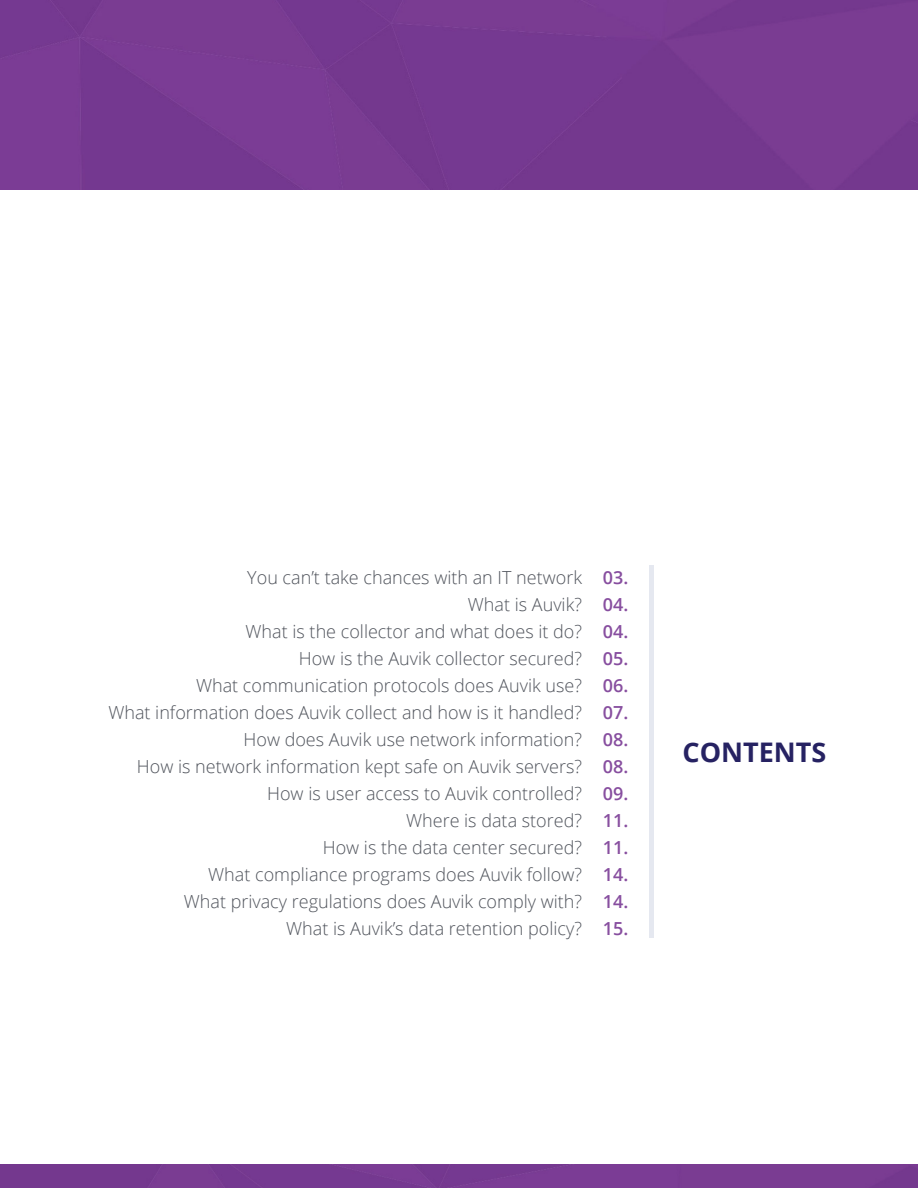
<style>
.page{position:relative;width:918px;height:1188px;background:#fff}
.page>*{position:absolute;margin:0;border:0;box-sizing:border-box;transform-origin:0 0}
.headline{font:700 27px "Open Sans";color:#262262}
.body_copy{font:300 18px "Open Sans";color:#50545c}
.body_copy-2{font:600 18px "Open Sans";color:#874e9f}
</style>
<div class="page">
<div style="left:0;top:0;width:918px;height:190px;background:#753991"></div>
<div style="left:0;top:1164px;width:918px;height:24px;background:#7a3c92"></div>
<hr style="left:650px;top:565px;width:4px;height:373px;background:#e5e8f0">
<p class="body_copy" style="left:247px;top:565px;width:336px">You can’t take chances with an IT network</p>
<p class="body_copy" style="left:468px;top:592px;width:116px">What is Auvik?</p>
<p class="body_copy" style="left:246px;top:619px;width:338px">What is the collector and what does it do?</p>
<p class="body_copy" style="left:299px;top:646px;width:285px">How is the Auvik collector secured?</p>
<p class="body_copy" style="left:196px;top:673px;width:388px">What communication protocols does Auvik use?</p>
<p class="body_copy" style="left:108px;top:700px;width:475px">What information does Auvik collect and how is it handled?</p>
<p class="body_copy" style="left:244px;top:727px;width:340px">How does Auvik use network information?</p>
<p class="body_copy" style="left:137px;top:754px;width:447px">How is network information kept safe on Auvik servers?</p>
<p class="body_copy" style="left:267px;top:781px;width:316px">How is user access to Auvik controlled?</p>
<p class="body_copy" style="left:406px;top:808px;width:177px">Where is data stored?</p>
<p class="body_copy" style="left:323px;top:835px;width:261px">How is the data center secured?</p>
<p class="body_copy" style="left:208px;top:862px;width:375px">What compliance programs does Auvik follow?</p>
<p class="body_copy" style="left:184px;top:889px;width:400px">What privacy regulations does Auvik comply with?</p>
<p class="body_copy" style="left:286px;top:916px;width:297px">What is Auvik’s data retention policy?</p>
<p class="body_copy-2" style="left:603px;top:565px;width:27px">03.</p>
<p class="body_copy-2" style="left:603px;top:592px;width:27px">04.</p>
<p class="body_copy-2" style="left:603px;top:619px;width:27px">04.</p>
<p class="body_copy-2" style="left:603px;top:646px;width:27px">05.</p>
<p class="body_copy-2" style="left:603px;top:673px;width:27px">06.</p>
<p class="body_copy-2" style="left:603px;top:700px;width:27px">07.</p>
<p class="body_copy-2" style="left:603px;top:727px;width:27px">08.</p>
<p class="body_copy-2" style="left:603px;top:754px;width:27px">08.</p>
<p class="body_copy-2" style="left:603px;top:781px;width:27px">09.</p>
<p class="body_copy-2" style="left:603px;top:808px;width:27px">11.</p>
<p class="body_copy-2" style="left:603px;top:835px;width:27px">11.</p>
<p class="body_copy-2" style="left:603px;top:862px;width:27px">14.</p>
<p class="body_copy-2" style="left:603px;top:889px;width:27px">14.</p>
<p class="body_copy-2" style="left:603px;top:916px;width:27px">15.</p>
<p class="headline" style="left:682px;top:733px;width:145px">CONTENTS</p>
</div>
